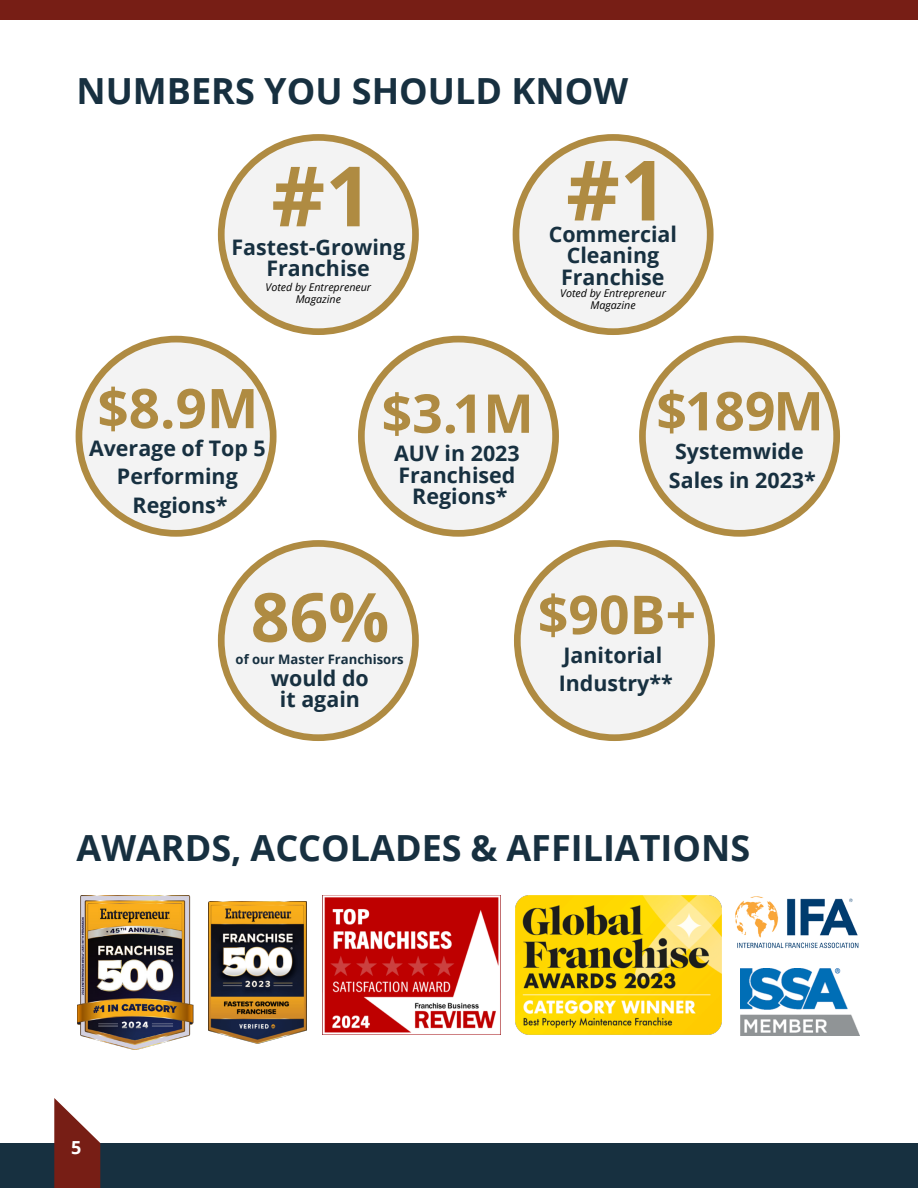
<style>
.page{position:relative;width:918px;height:1188px;background:#fff}
.page>*{position:absolute;margin:0;border:0;box-sizing:border-box;transform-origin:0 0}
.t1{font:700 83.25px "Open Sans";color:#af8b42}
.t2{font:700 67.8px "Open Sans";color:#af8b42}
.t3{font:700 54.75px "Open Sans";color:#af8b42}
.t4{font:700 53.55px "Open Sans";color:#af8b42}
.t5{font:700 36px "Open Sans";color:#173040}
.t6{font:700 21.45px/28.5px "Open Sans";color:#173040;text-align:center}
.t7{font:700 18px "Open Sans";color:#fff}
.t8{font:700 13.05px "Open Sans";color:#173040}
.t9{font:italic 10.65px/11.9px "Open Sans";color:#000;text-align:center}
</style>
<div class="page">
<div style="left:642px;top:339px;width:195px;height:194px;background:#f3f3f3;border-radius:50%"></div>
<div style="left:639px;top:336px;width:201px;height:201px;border:7px solid #af8b42;border-radius:50%"></div>
<div style="left:517px;top:543px;width:195px;height:195px;background:#f3f3f3;border-radius:50%"></div>
<div style="left:514px;top:540px;width:201px;height:201px;border:7px solid #af8b42;border-radius:50%"></div>
<div style="left:0;top:1144px;width:918px;height:44px;background:#173040"></div>
<svg style="left:54px;top:1098px;width:46px;height:90px"></svg>
<div style="left:79px;top:339px;width:194px;height:194px;background:#f3f3f3;border-radius:50%"></div>
<div style="left:76px;top:336px;width:201px;height:201px;border:7px solid #af8b42;border-radius:50%"></div>
<div style="left:221px;top:543px;width:194px;height:195px;background:#f3f3f3;border-radius:50%"></div>
<div style="left:218px;top:540px;width:201px;height:201px;border:7px solid #af8b42;border-radius:50%"></div>
<div style="left:361px;top:339px;width:195px;height:194px;background:#f3f3f3;border-radius:50%"></div>
<div style="left:358px;top:336px;width:201px;height:201px;border:7px solid #af8b42;border-radius:50%"></div>
<div style="left:221px;top:137px;width:194px;height:195px;background:#f3f3f3;border-radius:50%"></div>
<div style="left:218px;top:134px;width:201px;height:201px;border:7px solid #af8b42;border-radius:50%"></div>
<div style="left:516px;top:137px;width:194px;height:195px;background:#f3f3f3;border-radius:50%"></div>
<div style="left:513px;top:134px;width:201px;height:201px;border:7px solid #af8b42;border-radius:50%"></div>
<img style="left:77px;top:896px;width:116px;height:153px">
<img style="left:208px;top:902px;width:98px;height:141px">
<img style="left:516px;top:896px;width:206px;height:138px">
<img style="left:735px;top:896px;width:124px;height:53px">
<img style="left:741px;top:969px;width:119px;height:67px">
<img style="left:322px;top:896px;width:179px;height:138px">
<div style="left:0;top:0;width:918px;height:19px;background:#771e15"></div>
<p class="t5" style="left:76px;top:66px;width:553px">NUMBERS YOU SHOULD KNOW</p>
<p class="t1" style="left:271px;top:137px;width:103px">#1</p>
<p class="t6" style="left:231px;top:232px;width:175px">Fastest-Growing</p>
<p class="t6" style="left:266px;top:254px;width:105px">Franchise</p>
<p class="t9" style="left:265px;top:281px;width:107px">Voted by Entrepreneur<br>Magazine</p>
<p class="t1" style="left:566px;top:131px;width:103px">#1</p>
<p class="t6" style="left:567px;top:241px;width:94px">Cleaning</p>
<p class="t6" style="left:561px;top:262px;width:105px">Franchise</p>
<p class="t9" style="left:560px;top:287px;width:107px">Voted by Entrepreneur<br>Magazine</p>
<p class="t6" style="left:549px;top:219px;width:130px">Commercial</p>
<p class="t3" style="left:97px;top:370px;width:163px">$8.9M</p>
<p class="t6" style="left:89px;top:434px;width:178px">Average of Top 5</p>
<p class="t6" style="left:117px;top:462px;width:122px;line-height:28px">Performing<br>Regions*</p>
<p class="t4" style="left:382px;top:376px;width:154px">$3.1M</p>
<p class="t6" style="left:394px;top:439px;width:127px">AUV in 2023</p>
<p class="t6" style="left:398px;top:464px;width:118px;line-height:21.5px">Franchised<br>Regions*</p>
<p class="t4" style="left:656px;top:373px;width:169px">$189M</p>
<p class="t6" style="left:669px;top:436px;width:148px;text-align:left">Systemwide<br>Sales in 2023*</p>
<p class="t2" style="left:251px;top:569px;width:140px">86%</p>
<p class="t6" style="left:271px;top:667px;width:100px;line-height:21.5px">would do it again</p>
<p class="t8" style="left:236px;top:650px;width:170px">of our Master Franchisors</p>
<p class="t4" style="left:538px;top:577px;width:160px">$90B+</p>
<p class="t6" style="left:559px;top:640px;width:116px;text-align:left">Janitorial<br>Industry**</p>
<p class="t5" style="left:76px;top:822px;width:675px">AWARDS, ACCOLADES &amp; AFFILIATIONS</p>
<p class="t7" style="left:71px;top:1135px;width:12px">5</p>
</div>
